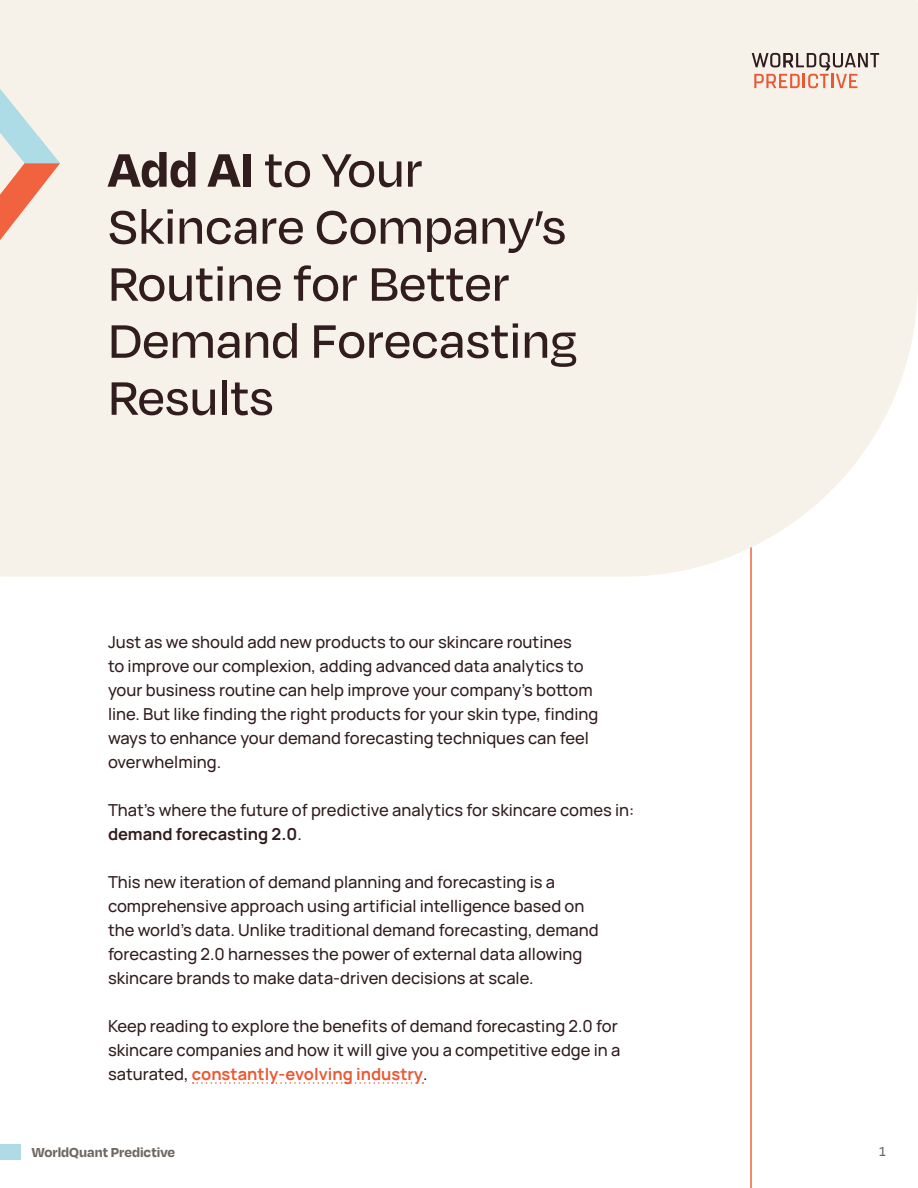
<style>
.page{position:relative;width:918px;height:1188px;background:#fff}
.page>*{position:absolute;margin:0;border:0;box-sizing:border-box;transform-origin:0 0}
.t1{font:500 54px/57px "Degular";color:#311c1e}
.t2{font:500 16.5px/24px "Manrope";color:#311c1e}
.t3{font:700 15px "Degular";color:#6e6864}
.t4{font:500 15px "Degular";color:#6e6864}
.s1{font-weight:700}
.s2{font-weight:700;color:#eb5933}
</style>
<div class="page">
<div style="left:0;top:1145px;width:21px;height:15px;background:#aedbe5"></div>
<hr style="left:750px;top:54px;width:2px;height:1134px;background:#f0633e">
<div style="left:0;top:0;width:918px;height:577px;background:#f7f2e9"></div>
<svg style="left:193px;top:1082px;width:230px;height:2px"></svg>
<svg style="left:0;top:89px;width:60px;height:151px;background:#e6cec3"></svg>
<svg style="left:752px;top:53px;width:127px;height:35px;background:#d4bab0"></svg>
<h1 class="t1" style="left:108px;top:139px;width:471px"><span class="s1">Add AI</span> to Your<br>Skincare Company’s<br>Routine for Better<br>Demand Forecasting<br>Results</h1>
<p class="t2" style="left:108px;top:629px;width:492px">Just as we should add new products to our skincare routines<br>to improve our complexion, adding advanced data analytics to your business routine can help improve your company’s bottom line. But like finding the right products for your skin type, finding ways to enhance your demand forecasting techniques can feel overwhelming.</p>
<p class="t2" style="left:108px;top:797px;width:528px">That’s where the future of predictive analytics for skincare comes in: <span class="s1">demand forecasting 2.0</span>.</p>
<p class="t2" style="left:108px;top:869px;width:492px">This new iteration of demand planning and forecasting is a comprehensive approach using artificial intelligence based on the world’s data. Unlike traditional demand forecasting, demand forecasting 2.0 harnesses the power of external data allowing skincare brands to make data-driven decisions at scale.</p>
<p class="t2" style="left:108px;top:1013px;width:514px">Keep reading to explore the benefits of demand forecasting 2.0 for skincare companies and how it will give you a competitive edge in a saturated, <span class="s2">constantly-evolving industry</span>.</p>
<p class="t3" style="left:32px;top:1143px;width:145px">WorldQuant Predictive</p>
<p class="t4" style="left:879px;top:1142px;width:8px">1</p>
</div>
